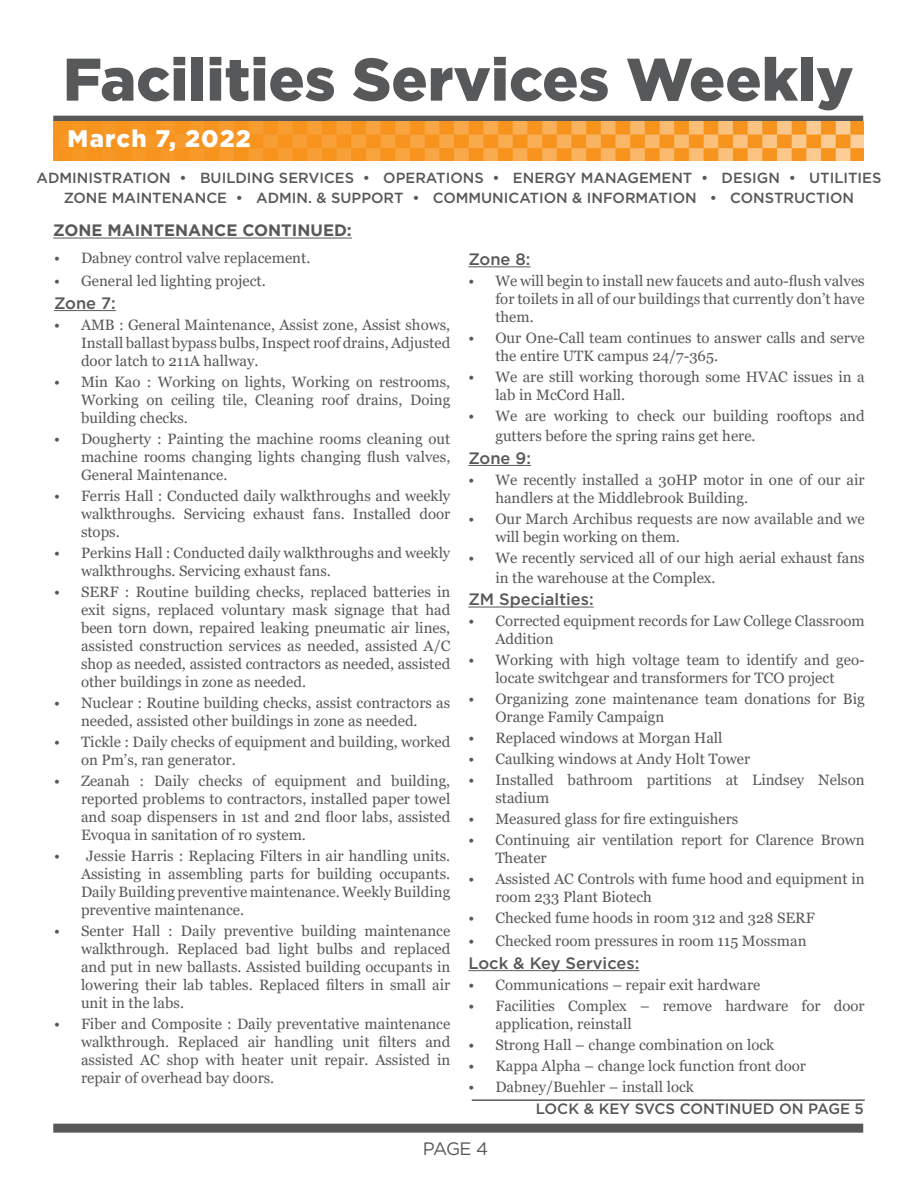
<style>
.page{position:relative;width:918px;height:1188px;background:#fff}
.page>*{position:absolute;margin:0;border:0;box-sizing:border-box;transform-origin:0 0}
.t1{font:900 60px "Gotham";color:#57585a}
.t2{font:900 24px "Gotham";letter-spacing:.05em;color:#fff}
.t3{font:18px "Gotham";color:#57585a}
.t4{font:500 16.5px "Gotham";color:#57585a}
.t5{font:700 16.5px "Gotham";color:#57585a}
.t6{font:15px/18px "Georgia";color:#57585a}
.t7{font:500 15px "Gotham";color:#57585a}
.t8{font:500 14.7px "Gotham";color:#57585a}
</style>
<div class="page">
<div style="left:53px;top:1124px;width:810px;height:9px;background:#57585a"></div>
<div style="left:53px;top:116px;width:810px;height:6px;background:#57585a"></div>
<img style="left:53px;top:121px;width:810px;height:40px">
<hr style="left:54px;top:310px;width:62px;height:1px;background:#57585a">
<hr style="left:468px;top:266px;width:63px;height:1px;background:#57585a">
<hr style="left:468px;top:465px;width:63px;height:1px;background:#57585a">
<hr style="left:468px;top:607px;width:126px;height:1px;background:#57585a">
<hr style="left:468px;top:970px;width:171px;height:1px;background:#57585a">
<hr style="left:472px;top:1099px;width:393px;height:2px;background:#57585a">
<hr style="left:53px;top:238px;width:299px;height:1px;background:#57585a">
<p class="t1" style="left:63px;top:38px;width:792px">Facilities Services Weekly</p>
<p class="t2" style="left:68px;top:122px;width:185px">March 7, 2022</p>
<p class="t8" style="left:37px;top:168px;width:846px">ADMINISTRATION • BUILDING SERVICES • OPERATIONS • ENERGY MANAGEMENT • DESIGN • UTILITIES</p>
<p class="t8" style="left:64px;top:188px;width:792px">ZONE MAINTENANCE • ADMIN. &amp; SUPPORT • COMMUNICATION &amp; INFORMATION • CONSTRUCTION</p>
<p class="t5" style="left:53px;top:220px;width:300px">ZONE MAINTENANCE CONTINUED:</p>
<p class="t6" style="left:54px;top:249px;width:258px">• Dabney control valve replacement.</p>
<p class="t6" style="left:54px;top:272px;width:213px">• General led lighting project.</p>
<p class="t4" style="left:54px;top:292px;width:63px">Zone 7:</p>
<p class="t6" style="left:81px;top:316px;width:371px;text-align:justify;text-indent:-27px">• AMB : General Maintenance, Assist zone, Assist shows, Install ballast bypass bulbs, Inspect roof drains, Adjusted door latch to 211A hallway.</p>
<p class="t6" style="left:81px;top:373px;width:371px;text-align:justify;text-indent:-27px">• Min Kao : Working on lights, Working on restrooms, Working on ceiling tile, Cleaning roof drains, Doing building checks.</p>
<p class="t6" style="left:81px;top:430px;width:371px;text-align:justify;text-indent:-27px">• Dougherty : Painting the machine rooms cleaning out machine rooms changing lights changing flush valves, General Maintenance.</p>
<p class="t6" style="left:81px;top:487px;width:371px;text-align:justify;text-indent:-27px">• Ferris Hall : Conducted daily walkthroughs and weekly walkthroughs. Servicing exhaust fans. Installed door stops.</p>
<p class="t6" style="left:81px;top:544px;width:371px;text-indent:-27px">• Perkins Hall : Conducted daily walkthroughs and weekly walkthroughs. Servicing exhaust fans.</p>
<p class="t6" style="left:81px;top:583px;width:371px;text-align:justify;text-indent:-27px">• SERF : Routine building checks, replaced batteries in exit signs, replaced voluntary mask signage that had been torn down, repaired leaking pneumatic air lines, assisted construction services as needed, assisted A/C shop as needed, assisted contractors as needed, assisted other buildings in zone as needed.</p>
<p class="t6" style="left:54px;top:694px;width:398px;text-align:center">• Nuclear : Routine building checks, assist contractors as needed, assisted other buildings in zone as needed.</p>
<p class="t6" style="left:81px;top:733px;width:371px;text-indent:-27px">• Tickle : Daily checks of equipment and building, worked on Pm’s, ran generator.</p>
<p class="t6" style="left:81px;top:772px;width:371px;text-align:justify;text-indent:-27px">• Zeanah : Daily checks of equipment and building, reported problems to contractors, installed paper towel and soap dispensers in 1st and 2nd floor labs, assisted Evoqua in sanitation of ro system.</p>
<p class="t6" style="left:81px;top:847px;width:371px;text-align:justify;text-indent:-27px">• Jessie Harris : Replacing Filters in air handling units.<br>Assisting in assembling parts for building occupants.<br>Daily Building preventive maintenance. Weekly Building preventive maintenance.</p>
<p class="t6" style="left:81px;top:922px;width:371px;text-align:justify;text-indent:-27px">• Senter Hall : Daily preventive building maintenance walkthrough. Replaced bad light bulbs and replaced and put in new ballasts. Assisted building occupants in lowering their lab tables. Replaced filters in small air unit in the labs.</p>
<p class="t6" style="left:81px;top:1015px;width:371px;text-align:justify;text-indent:-27px">• Fiber and Composite : Daily preventative maintenance walkthrough. Replaced air handling unit filters and assisted AC shop with heater unit repair. Assisted in repair of overhead bay doors.</p>
<p class="t4" style="left:468px;top:249px;width:64px">Zone 8:</p>
<p class="t6" style="left:495px;top:272px;width:371px;text-align:justify;text-indent:-27px">• We will begin to install new faucets and auto-flush valves for toilets in all of our buildings that currently don’t have them.</p>
<p class="t6" style="left:495px;top:329px;width:371px;text-indent:-27px">• Our One-Call team continues to answer calls and serve the entire UTK campus 24/7-365.</p>
<p class="t6" style="left:495px;top:368px;width:371px;text-indent:-27px">• We are still working thorough some HVAC issues in a lab in McCord Hall.</p>
<p class="t6" style="left:495px;top:406px;width:371px;line-height:19.8px;text-indent:-27px">• We are working to check our building rooftops and gutters before the spring rains get here.</p>
<p class="t4" style="left:468px;top:447px;width:64px">Zone 9:</p>
<p class="t6" style="left:495px;top:471px;width:371px;text-indent:-27px">• We recently installed a 30HP motor in one of our air handlers at the Middlebrook Building.</p>
<p class="t6" style="left:495px;top:510px;width:371px;text-indent:-27px">• Our March Archibus requests are now available and we will begin working on them.</p>
<p class="t6" style="left:495px;top:548px;width:371px;line-height:19.8px;text-indent:-27px">• We recently serviced all of our high aerial exhaust fans in the warehouse at the Complex.</p>
<p class="t4" style="left:468px;top:589px;width:127px">ZM Specialties:</p>
<p class="t6" style="left:495px;top:613px;width:371px;text-indent:-27px">• Corrected equipment records for Law College Classroom<br>Addition</p>
<p class="t6" style="left:468px;top:652px;width:398px;text-align:center">• Working with high voltage team to identify and geo&shy;locate switchgear and transformers for TCO project</p>
<p class="t6" style="left:495px;top:691px;width:371px;text-indent:-27px">• Organizing zone maintenance team donations for Big<br>Orange Family Campaign</p>
<p class="t6" style="left:468px;top:730px;width:256px">• Replaced windows at Morgan Hall</p>
<p class="t6" style="left:468px;top:751px;width:283px">• Caulking windows at Andy Holt Tower</p>
<p class="t6" style="left:495px;top:772px;width:371px;text-indent:-27px">• Installed bathroom partitions at Lindsey Nelson stadium</p>
<p class="t6" style="left:468px;top:811px;width:271px">• Measured glass for fire extinguishers</p>
<p class="t6" style="left:495px;top:832px;width:371px;text-indent:-27px">• Continuing air ventilation report for Clarence Brown<br>Theater</p>
<p class="t6" style="left:495px;top:871px;width:371px;text-indent:-27px">• Assisted AC Controls with fume hood and equipment in room 233 Plant Biotech</p>
<p class="t6" style="left:468px;top:910px;width:348px">• Checked fume hoods in room 312 and 328 SERF</p>
<p class="t6" style="left:468px;top:932px;width:340px">• Checked room pressures in room 115 Mossman</p>
<p class="t4" style="left:468px;top:952px;width:173px">Lock &amp; Key Services:</p>
<p class="t6" style="left:468px;top:976px;width:294px">• Communications – repair exit hardware</p>
<p class="t6" style="left:495px;top:997px;width:371px;text-indent:-27px">• Facilities Complex – remove hardware for door application, reinstall</p>
<p class="t6" style="left:468px;top:1036px;width:307px">• Strong Hall – change combination on lock</p>
<p class="t6" style="left:468px;top:1057px;width:339px">• Kappa Alpha – change lock function front door</p>
<p class="t6" style="left:468px;top:1078px;width:227px">• Dabney/Buehler – install lock</p>
<p class="t7" style="left:536px;top:1099px;width:330px">LOCK &amp; KEY SVCS CONTINUED ON PAGE 5</p>
<p class="t3" style="left:423px;top:1137px;width:67px">PAGE 4</p>
</div>
